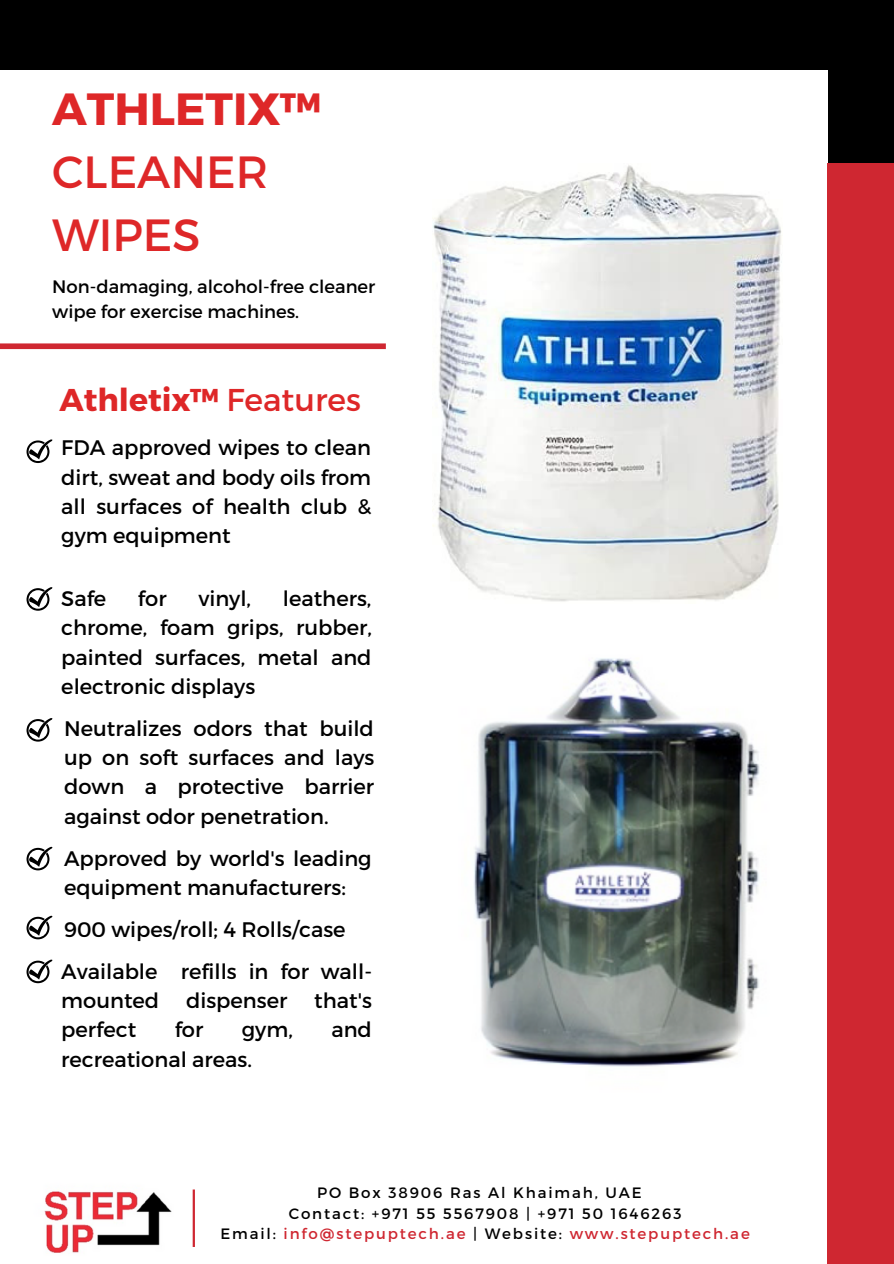
<style>
.page{position:relative;width:894px;height:1264px;background:#fff}
.page>*{position:absolute;margin:0;border:0;box-sizing:border-box;transform-origin:0 0}
.t1{font:45px/63px "Montserrat";color:#de2728}
.t2{font:700 45px "Montserrat";color:#de2728}
.t3{font:700 31.5px "Montserrat";color:#de2728}
.t4{font:21px/29.2px "Montserrat";color:#000;text-align:justify}
.t5{font:18px/24.8px "Montserrat";color:#000}
.t6{font:15px "Montserrat";letter-spacing:.125em;color:#000}
.t7{font:15px/20.2px "Montserrat";color:#000}
.t8{font:15px "Montserrat";letter-spacing:.125em;color:#cf2731}
.s1{font-weight:400}
.s2{color:#000}
</style>
<div class="page">
<div style="left:0;top:0;width:893px;height:1263px;background:#000"></div>
<div style="left:0;top:70px;width:827px;height:1193px;background:#fff"></div>
<img style="left:474px;top:658px;width:286px;height:409px">
<div style="left:827px;top:164px;width:66px;height:1099px;background:#cf2731"></div>
<div style="left:0;top:343px;width:386px;height:6px;background:#cf2731"></div>
<svg style="left:27px;top:959px;width:25px;height:24px"></svg>
<svg style="left:27px;top:439px;width:25px;height:24px"></svg>
<svg style="left:27px;top:587px;width:25px;height:23px"></svg>
<svg style="left:27px;top:915px;width:25px;height:25px"></svg>
<svg style="left:27px;top:846px;width:25px;height:24px"></svg>
<svg style="left:27px;top:718px;width:25px;height:23px"></svg>
<img style="left:44px;top:1191px;width:128px;height:62px">
<hr style="left:193px;top:1189px;width:2px;height:57px;background:#cf2731">
<img style="left:433px;top:165px;width:349px;height:437px">
<h1 class="t2" style="left:52px;top:80px;width:270px">ATHLETIX™</h1>
<h1 class="t1" style="left:52px;top:138px;width:218px">CLEANER<br>WIPES</h1>
<p class="t7" style="left:44px;top:272px;width:303px">Non-damaging, and alcohol-free cleaner wipe for exercise machines.</p>
<p class="t5" style="left:52px;top:273px;width:324px">Non-damaging, alcohol-free cleaner wipe for exercise machines.</p>
<h2 class="t3" style="left:59px;top:379px;width:303px">Athletix™ <span class="s1">Features</span></h2>
<p class="t4" style="left:61px;top:432px;width:311px">FDA approved wipes to clean dirt, sweat and body oils from all surfaces of health club &amp; gym equipment</p>
<p class="t4" style="left:61px;top:582px;width:46px">Safe</p>
<p class="t4" style="left:138px;top:582px;width:30px">for</p>
<p class="t4" style="left:198px;top:582px;width:54px">vinyl,</p>
<p class="t4" style="left:61px;top:582px;width:312px;text-indent:221px">leathers, chrome, foam grips, rubber, painted surfaces, metal and electronic displays</p>
<p class="t4" style="left:64px;top:712px;width:312px">Neutralizes odors that build up on soft surfaces and lays down a protective barrier against odor penetration.</p>
<p class="t4" style="left:64px;top:842px;width:309px">Approved by world's leading equipment manufacturers:</p>
<p class="t4" style="left:64px;top:913px;width:283px">900 wipes/roll; 4 Rolls/case</p>
<p class="t4" style="left:61px;top:955px;width:312px">Available refills in for wall&shy;mounted</p>
<p class="t4" style="left:186px;top:984px;width:103px">dispenser</p>
<p class="t4" style="left:314px;top:984px;width:59px">that's</p>
<p class="t4" style="left:61px;top:1014px;width:76px">perfect</p>
<p class="t4" style="left:175px;top:1014px;width:30px">for</p>
<p class="t4" style="left:242px;top:1014px;width:53px">gym,</p>
<p class="t4" style="left:331px;top:1014px;width:42px">and</p>
<p class="t4" style="left:61px;top:1043px;width:192px">recreational areas.</p>
<p class="t6" style="left:317px;top:1183px;width:326px">PO Box 38906 Ras Al Khaimah, UAE</p>
<p class="t6" style="left:288px;top:1203px;width:394px">Contact: +971 55 5567908 | +971 50 1646263</p>
<p class="t8" style="left:220px;top:1223px;width:530px"><span class="s2">Email:</span> info@stepuptech.ae <span class="s2">| Website:</span> www.stepuptech.ae</p>
</div>
